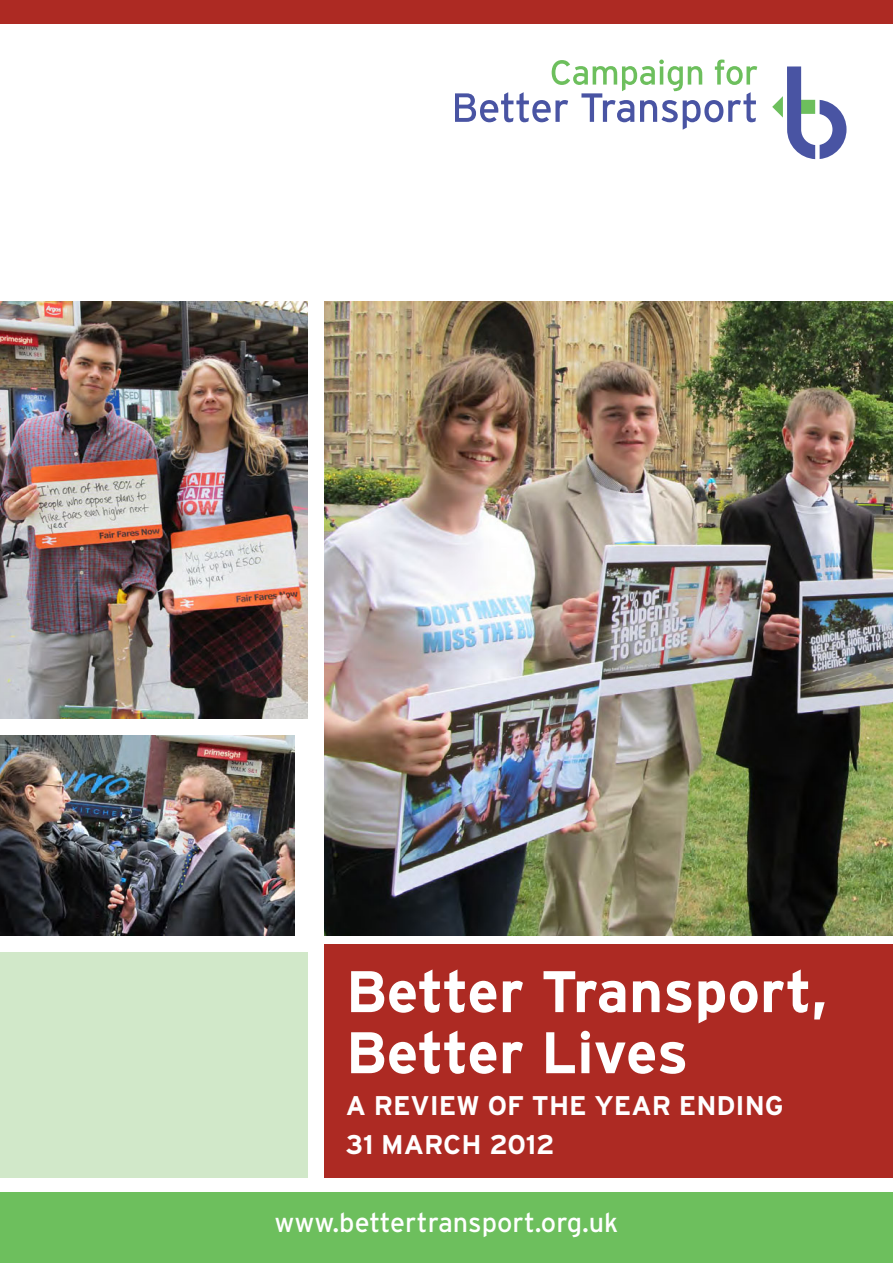
<style>
.page{position:relative;width:893px;height:1263px;background:#fff}
.page>*{position:absolute;margin:0;border:0;box-sizing:border-box;transform-origin:0 0}
.t1{font:700 58.5px/61.1px "Interstate";letter-spacing:-.01em;color:#fff}
.t2{font:700 27px "Interstate";color:#fff}
.t3{font:27px "Interstate";color:#fff}
</style>
<div class="page">
<img style="left:325px;top:302px;width:568px;height:633px">
<svg style="left:455px;top:60px;width:302px;height:70px"></svg>
<svg style="left:772px;top:66px;width:74px;height:93px"></svg>
<div style="left:325px;top:944px;width:568px;height:234px;background:#ad2a23"></div>
<img style="left:0;top:736px;width:295px;height:199px">
<div style="left:0;top:952px;width:308px;height:226px;background:#d1e8c9"></div>
<div style="left:0;top:1193px;width:893px;height:70px;background:#6dbf5d"></div>
<div style="left:0;top:0;width:893px;height:23px;background:#ad2a23"></div>
<img style="left:0;top:302px;width:308px;height:417px">
<p class="t1" style="left:346px;top:960px;width:483px">Better Transport,<br>Better Lives</p>
<p class="t2" style="left:346px;top:1089px;width:439px">A REVIEW OF THE YEAR ENDING</p>
<p class="t2" style="left:346px;top:1128px;width:210px">31 MARCH 2012</p>
<p class="t3" style="left:274px;top:1206px;width:346px">www.bettertransport.org.uk</p>
</div>
